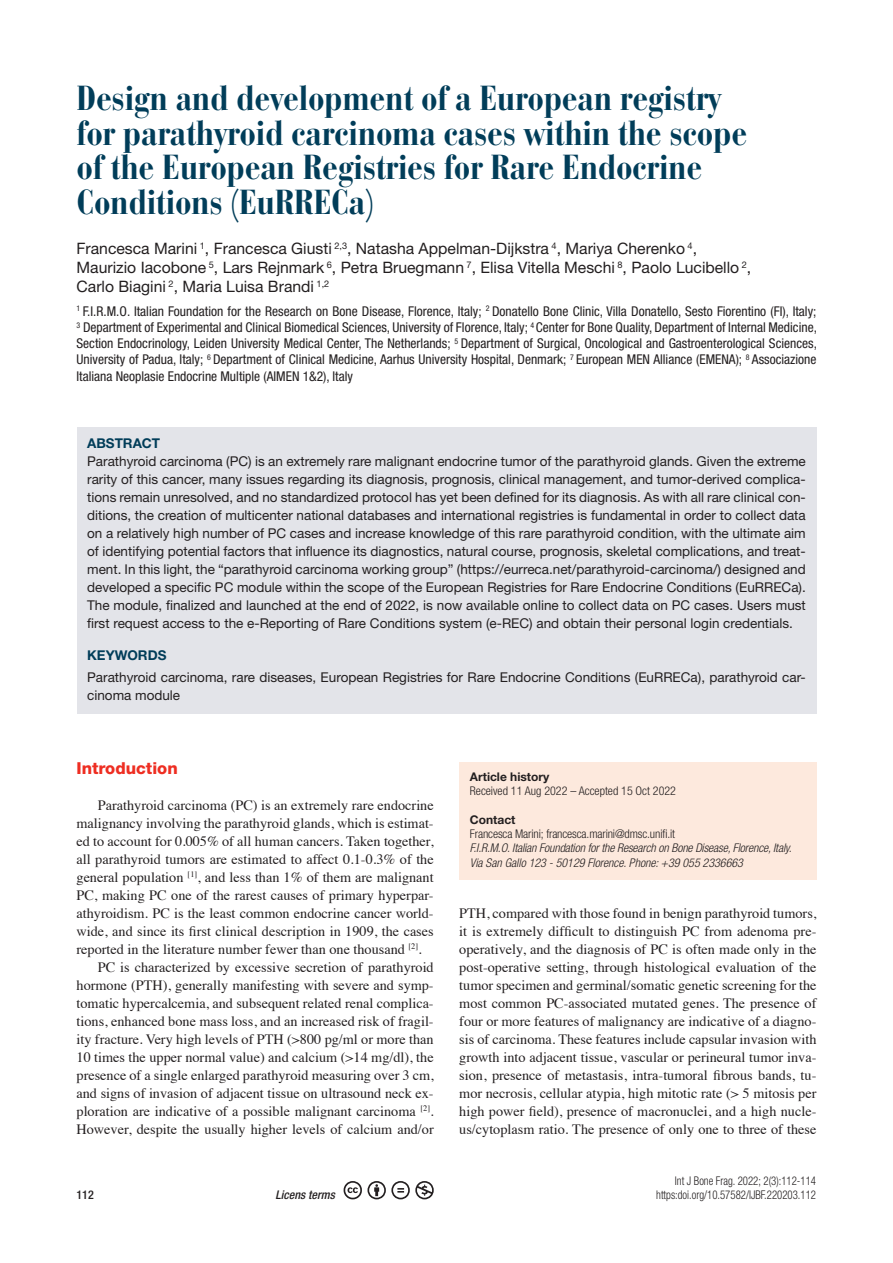
<style>
.page{position:relative;width:893px;height:1263px;background:#fff}
.page>*{position:absolute;margin:0;border:0;box-sizing:border-box;transform-origin:0 0}
.t1{font:700 condensed 34.5px/34.5px "Bauer Bodoni Std";letter-spacing:-.01em;color:#013d59}
._1_Livello{font:800 16.5px "Helvetica Neue LT Std";color:#ee2e22}
.t2{font:15.75px/18.9px "Helvetica Neue LT Std";color:#231f20}
.Testo_generale{font:14.25px/18px "Times";color:#231f20;text-align:justify}
.t3{font:13.5px/18px "Helvetica Neue LT Std";color:#231f20}
.t4{font:condensed 13.5px/16.2px "Helvetica Neue LT Std";color:#231f20;text-align:justify}
.t5{font:700 13.5px "Helvetica Neue LT Std";color:#013d59}
.t6{font:italic 300 condensed 12px "Helvetica Neue LT Std";letter-spacing:-.01em;color:#231f20}
.t7{font:300 condensed 12px "Helvetica Neue LT Std";color:#231f20}
.t8{font:300 condensed 12px "Helvetica Neue LT Std";color:#231f20;scale:.9 1}
.t9{font:700 12px "Helvetica Neue LT Std";color:#231f20}
.t10{font:italic 500 condensed 12px "Helvetica Neue LT Std";color:#231f20}
.t11{font:500 condensed 12px "Helvetica Neue LT Std";color:#231f20}
</style>
<div class="page">
<div style="left:77px;top:427px;width:739px;height:287px;background:#e3e4e9"></div>
<div style="left:459px;top:762px;width:357px;height:117px;background:#fde9dd"></div>
<svg style="left:344px;top:1181px;width:90px;height:18px"></svg>
<p class="t1" style="left:77px;top:82px;width:672px">Design and development of a European registry for parathyroid carcinoma cases within the scope of the European Registries for Rare Endocrine Conditions (EuRRECa)</p>
<p class="t2" style="left:77px;top:239px;width:676px">Francesca Marini <sup>1</sup>, Francesca Giusti <sup>2,3</sup>, Natasha Appelman-Dijkstra <sup>4</sup>, Mariya Cherenko <sup>4</sup>,<br>Maurizio Iacobone <sup>5</sup>, Lars Rejnmark <sup>6</sup>, Petra Bruegmann <sup>7</sup>, Elisa Vitella Meschi <sup>8</sup>, Paolo Lucibello <sup>2</sup>,<br>Carlo Biagini <sup>2</sup>, Maria Luisa Brandi <sup>1,2</sup></p>
<p class="t4" style="left:77px;top:303px;width:742px"><sup>1</sup> F.I.R.M.O. Italian Foundation for the Research on Bone Disease, Florence, Italy; <sup>2</sup> Donatello Bone Clinic, Villa Donatello, Sesto Fiorentino (FI), Italy; <sup>3</sup> Department of Experimental and Clinical Biomedical Sciences, University of Florence, Italy; <sup>4</sup> Center for Bone Quality, Department of Internal Medicine, Section Endocrinology, Leiden University Medical Center, The Netherlands; <sup>5</sup> Department of Surgical, Oncological and Gastroenterological Sciences, University of Padua, Italy; <sup>6</sup> Department of Clinical Medicine, Aarhus University Hospital, Denmark; <sup>7</sup> European MEN Alliance (EMENA); <sup>8</sup> Associazione Italiana Neoplasie Endocrine Multiple (AIMEN 1&amp;2), Italy</p>
<p class="t5" style="left:87px;top:434px;width:75px">ABSTRACT</p>
<p class="t3" style="left:87px;top:452px;width:720px;text-align:justify">Parathyroid carcinoma (PC) is an extremely rare malignant endocrine tumor of the parathyroid glands. Given the extreme rarity of this cancer, many issues regarding its diagnosis, prognosis, clinical management, and tumor-derived complica&shy;tions remain unresolved, and no standardized protocol has yet been defined for its diagnosis. As with all rare clinical con&shy;ditions, the creation of multicenter national databases and international registries is fundamental in order to collect data on a relatively high number of PC cases and increase knowledge of this rare parathyroid condition, with the ultimate aim of identifying potential factors that influence its diagnostics, natural course, prognosis, skeletal complications, and treat&shy;ment. In this light, the “parathyroid carcinoma working group” (https://eurreca.net/parathyroid-carcinoma/) designed and developed a specific PC module within the scope of the European Registries for Rare Endocrine Conditions (EuRRECa).</p>
<p class="t3" style="left:87px;top:596px;width:720px">The module, finalized and launched at the end of 2022, is now available online to collect data on PC cases. Users must first request access to the e-Reporting of Rare Conditions system (e-REC) and obtain their personal login credentials.</p>
<p class="t5" style="left:87px;top:647px;width:81px">KEYWORDS</p>
<p class="t3" style="left:87px;top:668px;width:720px">Parathyroid carcinoma, rare diseases, European Registries for Rare Endocrine Conditions (EuRRECa), parathyroid car&shy;cinoma module</p>
<p class="_1_Livello" style="left:77px;top:758px;width:103px">Introduction</p>
<p class="Testo_generale" style="left:77px;top:795px;width:359px;text-indent:21px">Parathyroid carcinoma (PC) is an extremely rare endocrine malignancy involving the parathyroid glands, which is estimat&shy;ed to account for 0.005% of all human cancers. Taken together, all parathyroid tumors are estimated to affect 0.1-0.3% of the general population <sup>[1]</sup>, and less than 1% of them are malignant PC, making PC one of the rarest causes of primary hyperpar&shy;athyroidism. PC is the least common endocrine cancer world&shy;wide, and since its first clinical description in 1909, the cases reported in the literature number fewer than one thousand <sup>[2]</sup>.</p>
<p class="Testo_generale" style="left:77px;top:957px;width:359px;text-indent:21px">PC is characterized by excessive secretion of parathyroid hormone (PTH), generally manifesting with severe and symp&shy;tomatic hypercalcemia, and subsequent related renal complica&shy;tions, enhanced bone mass loss, and an increased risk of fragil&shy;ity fracture. Very high levels of PTH (&gt;800 pg/ml or more than 10 times the upper normal value) and calcium (&gt;14 mg/dl), the presence of a single enlarged parathyroid measuring over 3 cm, and signs of invasion of adjacent tissue on ultrasound neck ex&shy;ploration are indicative of a possible malignant carcinoma <sup>[2]</sup>.<br>However, despite the usually higher levels of calcium and/or</p>
<p class="t11" style="left:77px;top:1187px;width:19px">112</p>
<p class="t10" style="left:276px;top:1187px;width:61px">Licens terms</p>
<p class="t9" style="left:470px;top:769px;width:81px">Article history</p>
<p class="t7" style="left:470px;top:784px;width:208px">Received 11 Aug 2022 – Accepted 15 Oct 2022</p>
<p class="t9" style="left:470px;top:812px;width:47px">Contact</p>
<p class="t7" style="left:470px;top:827px;width:207px">Francesca Marini; francesca.marini@dmsc.unifi.it</p>
<p class="t6" style="left:470px;top:841px;width:323px">F.I.R.M.O. Italian Foundation for the Research on Bone Disease, Florence, Italy.</p>
<p class="t6" style="left:470px;top:855px;width:275px">Via San Gallo 123 - 50129 Florence. Phone: +39 055 2336663</p>
<p class="Testo_generale" style="left:459px;top:903px;width:359px">PTH, compared with those found in benign parathyroid tumors, it is extremely difficult to distinguish PC from adenoma pre&shy;operatively, and the diagnosis of PC is often made only in the post-operative setting, through histological evaluation of the tumor specimen and germinal/somatic genetic screening for the most common PC-associated mutated genes. The presence of four or more features of malignancy are indicative of a diagno&shy;sis of carcinoma. These features include capsular invasion with growth into adjacent tissue, vascular or perineural tumor inva&shy;sion, presence of metastasis, intra-tumoral fibrous bands, tu&shy;mor necrosis, cellular atypia, high mitotic rate (&gt; 5 mitosis per high power field), presence of macronuclei, and a high nucle&shy;us/cytoplasm ratio. The presence of only one to three of these</p>
<p class="t8" style="left:675px;top:1174px;width:158px">Int J Bone Frag. 2022; 2(3):112-114</p>
<p class="t8" style="left:656px;top:1188px;width:179px">https:doi.org/10.57582/IJBF.220203.112</p>
</div>
